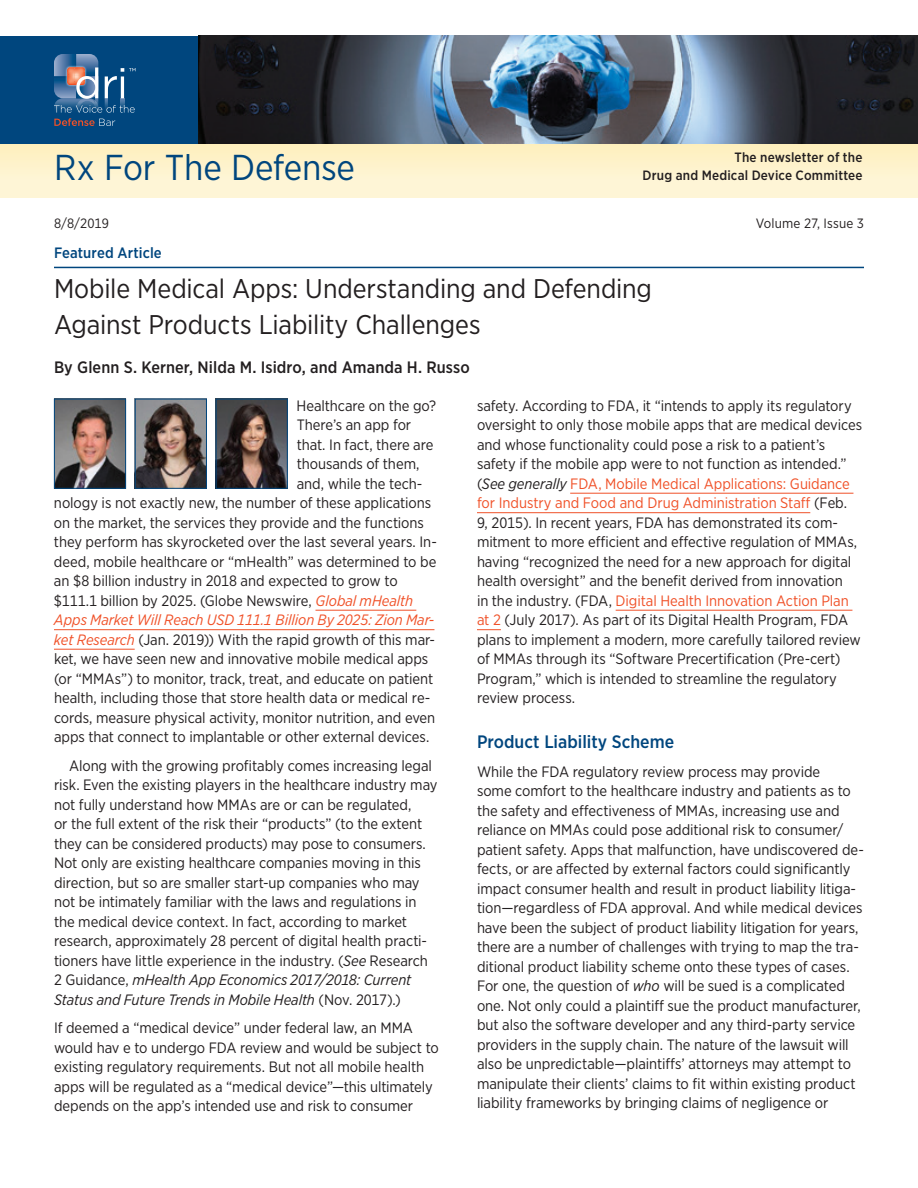
<style>
.page{position:relative;width:918px;height:1188px;background:#fff}
.page>*{position:absolute;margin:0;border:0;box-sizing:border-box;transform-origin:0 0}
.t1{font:36px "Gotham Narrow";letter-spacing:-.005em;color:#00467e}
.t2{font:27px/36px "Gotham Narrow";letter-spacing:-.005em;color:#231f20}
.t3{font:500 18px "Gotham Narrow";color:#00467e}
.t4{font:500 16.5px "Gotham Narrow";letter-spacing:.005em;color:#231f20}
.t5{font:15px/19.5px "Gotham Narrow";letter-spacing:-.005em;color:#231f20}
.t6{font:italic 15px "Gotham Narrow";letter-spacing:-.005em;color:#f05128}
.t7{font:500 15px "Gotham Narrow";letter-spacing:.005em;color:#00467e}
.t8{font:500 13.5px/18px "Gotham Narrow";letter-spacing:.015em;color:#231f20;text-align:right}
.t9{font:13.5px "Gotham Narrow";letter-spacing:.01em;color:#231f20}
.s1{font-style:italic;color:#f05128}
.s2{font-style:italic}
.s3{color:#f05128}
</style>
<div class="page">
<div style="left:0;top:36px;width:918px;height:108px;background:#00467e"></div>
<svg style="left:54px;top:54px;width:82px;height:72px"></svg>
<div style="left:0;top:144px;width:918px;height:54px;background:linear-gradient(to bottom,#fef0c0,#fef6db)"></div>
<img style="left:198px;top:36px;width:720px;height:108px">
<hr style="left:54px;top:267px;width:810px;height:1px;background:#00467e">
<hr style="left:315px;top:610px;width:101px;height:1px;background:#f05128">
<hr style="left:54px;top:629px;width:380px;height:1px;background:#f05128">
<hr style="left:54px;top:649px;width:81px;height:1px;background:#f05128">
<img style="left:56px;top:401px;width:68px;height:86px">
<div style="left:54px;top:399px;width:72px;height:90px;border:1px solid #00467e"></div>
<img style="left:137px;top:401px;width:68px;height:86px">
<div style="left:135px;top:399px;width:72px;height:90px;border:1px solid #00467e"></div>
<img style="left:218px;top:401px;width:68px;height:86px">
<div style="left:216px;top:399px;width:72px;height:90px;border:1px solid #00467e"></div>
<hr style="left:570px;top:493px;width:283px;height:1px;background:#f05128">
<hr style="left:477px;top:512px;width:333px;height:1px;background:#f05128">
<hr style="left:616px;top:610px;width:236px;height:1px;background:#f05128">
<svg style="left:477px;top:629px;width:24px;height:1px"></svg>
<h1 class="t1" style="left:54px;top:145px;width:302px">Rx For The Defense</h1>
<p class="t8" style="left:643px;top:148px;width:221px">The newsletter of the<br>Drug and Medical Device Committee</p>
<p class="t9" style="left:54px;top:215px;width:57px">8/8/2019</p>
<p class="t9" style="left:756px;top:215px;width:110px">Volume 27, Issue 3</p>
<p class="t7" style="left:54px;top:243px;width:109px">Featured Article</p>
<h2 class="t2" style="left:54px;top:270px;width:600px">Mobile Medical Apps: Understanding and Defending<br>Against Products Liability Challenges</h2>
<p class="t4" style="left:54px;top:357px;width:417px">By Glenn S. Kerner, Nilda M. Isidro, and Amanda H. Russo</p>
<p class="t5" style="left:297px;top:395px;width:141px">Healthcare on the go?</p>
<p class="t5" style="left:297px;top:415px;width:116px">There’s an app for</p>
<p class="t5" style="left:297px;top:434px;width:138px">that. In fact, there are</p>
<p class="t5" style="left:297px;top:454px;width:124px">thousands of them,</p>
<p class="t5" style="left:297px;top:473px;width:127px">and, while the tech-</p>
<p class="t5" style="left:54px;top:493px;width:379px">nology is not exactly new, the number of these applications</p>
<p class="t5" style="left:54px;top:512px;width:372px">on the market, the services they provide and the functions</p>
<p class="t5" style="left:54px;top:532px;width:384px">they perform has skyrocketed over the last several years. In-</p>
<p class="t5" style="left:54px;top:551px;width:384px">deed, mobile healthcare or “mHealth” was determined to be</p>
<p class="t5" style="left:54px;top:571px;width:345px">an $8 billion industry in 2018 and expected to grow to</p>
<p class="t5" style="left:54px;top:590px;width:361px">$111.1 billion by 2025. (Globe Newswire, <span class="s1">Global mHealth</span></p>
<p class="t6" style="left:54px;top:611px;width:382px">Apps Market Will Reach USD 111.1 Billion By 2025: Zion Mar-</p>
<p class="t5" style="left:54px;top:629px;width:383px"><span class="s1">ket Research</span> (Jan. 2019)) With the rapid growth of this mar-</p>
<p class="t5" style="left:54px;top:649px;width:376px">ket, we have seen new and innovative mobile medical apps</p>
<p class="t5" style="left:54px;top:668px;width:381px">(or “MMAs”) to monitor, track, treat, and educate on patient</p>
<p class="t5" style="left:54px;top:688px;width:378px">health, including those that store health data or medical re-</p>
<p class="t5" style="left:54px;top:707px;width:383px">cords, measure physical activity, monitor nutrition, and even</p>
<p class="t5" style="left:54px;top:727px;width:377px">apps that connect to implantable or other external devices.</p>
<p class="t5" style="left:54px;top:755px;width:385px;text-indent:15px">Along with the growing profitably comes increasing legal risk. Even the existing players in the healthcare industry may not fully understand how MMAs are or can be regulated,<br>or the full extent of the risk their “products” (to the extent they can be considered products) may pose to consumers.<br>Not only are existing healthcare companies moving in this direction, but so are smaller start-up companies who may not be intimately familiar with the laws and regulations in the medical device context. In fact, according to market research, approximately 28 percent of digital health practi&shy;tioners have little experience in the industry. (<span class="s2">See</span> Research 2 Guidance, <span class="s2">mHealth App Economics 2017/2018: Current Status and Future Trends in Mobile Health</span> (Nov. 2017).)</p>
<p class="t5" style="left:54px;top:1018px;width:386px">If deemed a “medical device” under federal law, an MMA would hav e to undergo FDA review and would be subject to existing regulatory requirements. But not all mobile health apps will be regulated as a “medical device”—this ultimately depends on the app’s intended use and risk to consumer</p>
<p class="t5" style="left:477px;top:395px;width:387px">safety. According to FDA, it “intends to apply its regulatory oversight to only those mobile apps that are medical devices and whose functionality could pose a risk to a patient’s safety if the mobile app were to not function as intended.” (<span class="s2">See generally</span> <span class="s3">FDA, Mobile Medical Applications: Guidance for Industry and Food and Drug Administration Staff</span> (Feb.<br>9, 2015). In recent years, FDA has demonstrated its com&shy;mitment to more efficient and effective regulation of MMAs, having “recognized the need for a new approach for digital health oversight” and the benefit derived from innovation<br>in the industry. (FDA, <span class="s3">Digital Health Innovation Action Plan at 2</span> (July 2017). As part of its Digital Health Program, FDA plans to implement a modern, more carefully tailored review of MMAs through its “Software Precertification (Pre-cert)<br>Program,” which is intended to streamline the regulatory review process.</p>
<p class="t3" style="left:477px;top:730px;width:199px">Product Liability Scheme</p>
<p class="t5" style="left:477px;top:761px;width:388px">While the FDA regulatory review process may provide<br>some comfort to the healthcare industry and patients as to the safety and effectiveness of MMAs, increasing use and reliance on MMAs could pose additional risk to consumer/ patient safety. Apps that malfunction, have undiscovered de&shy;fects, or are affected by external factors could significantly impact consumer health and result in product liability litiga&shy;tion—regardless of FDA approval. And while medical devices have been the subject of product liability litigation for years, there are a number of challenges with trying to map the tra&shy;ditional product liability scheme onto these types of cases.<br>For one, the question of <span class="s2">who</span> will be sued is a complicated one. Not only could a plaintiff sue the product manufacturer, but also the software developer and any third-party service providers in the supply chain. The nature of the lawsuit will also be unpredictable—plaintiffs’ attorneys may attempt to manipulate their clients’ claims to fit within existing product liability frameworks by bringing claims of negligence or</p>
</div>
